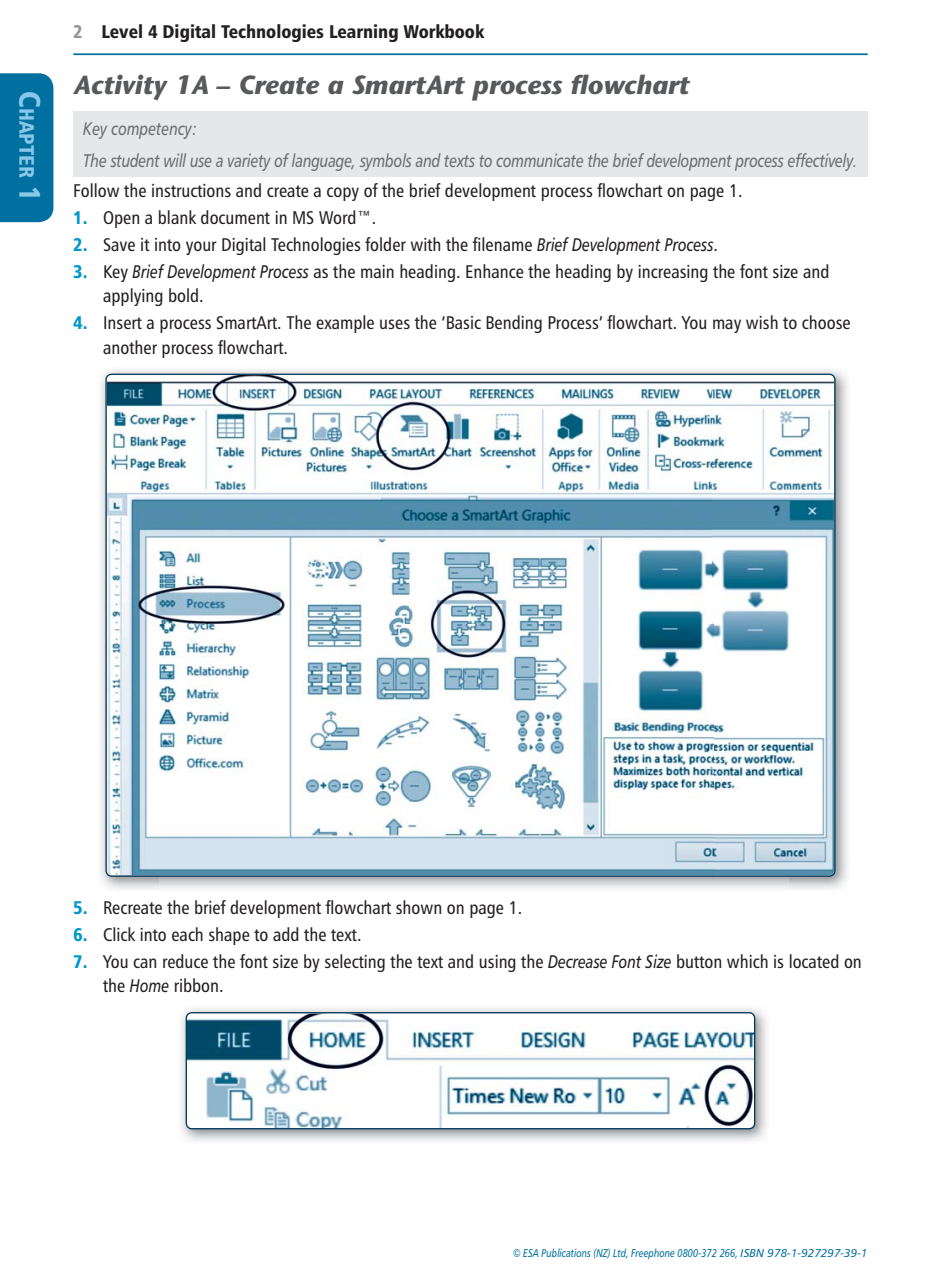
<style>
.page{position:relative;width:941px;height:1288px;background:#fff}
.page>*{position:absolute;margin:0;border:0;box-sizing:border-box;transform-origin:0 0}
.t1{font:italic 700 26.25px "Stone Sans";color:#58595b}
.t2{font:20.82px "Humanist 777 BT Black Condensed B";color:#8ac7e8}
.t3{font:18.38px/24.5px "Humanist 777 BT Roman Condensed B";color:#231f20}
.t4{font:italic condensed 18.38px/32px "Humanist 777 BT";letter-spacing:-.01em;color:#6d6e70}
.t5{font:18.38px "Humanist 777 BT Black Condensed B";color:#231f20}
.t6{font:italic condensed 11.38px "Humanist 777 BT";color:#0070a0}
.s1{font-size:29.75px}
.s2{color:#939598}
.s3{font-family:"Humanist 777 BT Black Condensed B";color:#0097cb}
.s4{font-family:"Humanist 777 BT";font-style:italic;font-stretch:condensed}
.s5{font-family:"Humanist 777 BT Italic B";font-style:normal;font-stretch:normal}
</style>
<div class="page">
<hr style="left:73px;top:53px;width:794px;height:2px;background:#0070a0">
<div style="left:0;top:73px;width:53px;height:149px;background:#0070a0"></div>
<div style="left:73px;top:111px;width:794px;height:66px;background:#e6e7e8"></div>
<img style="left:100px;top:369px;width:748px;height:55px">
<img style="left:100px;top:424px;width:60px;height:465px">
<img style="left:787px;top:424px;width:61px;height:465px">
<img style="left:160px;top:876px;width:627px;height:13px">
<img style="left:107px;top:375px;width:727px;height:500px">
<img style="left:181px;top:1008px;width:586px;height:133px">
<img style="left:187px;top:1013px;width:566px;height:115px;border-radius:5px">
<div style="left:185px;top:1012px;width:570px;height:117px;border:1px solid #003a58;border-radius:6px"></div>
<p class="t2" style="left:34px;top:91px;width:111px;rotate:90deg"><span class="s1">C</span>HAPTER <span class="s1">1</span></p>
<p class="t5" style="left:73px;top:23px;width:412px"><span class="s2">2</span> Level 4 Digital Technologies Learning Workbook</p>
<h1 class="t1" style="left:73px;top:75px;width:617px">Activity 1A – Create a SmartArt process flowchart</h1>
<p class="t4" style="left:83px;top:113px;width:775px">Key competency:<br>The student will use a variety of language, symbols and texts to communicate the brief development process effectively.</p>
<p class="t3" style="left:73px;top:179px;width:670px">Follow the instructions and create a copy of the brief development process flowchart on page 1.</p>
<p class="t3" style="left:73px;top:206px;width:304px"><span class="s3">1.</span> Open a blank document in MS Word™.</p>
<p class="t3" style="left:73px;top:233px;width:646px"><span class="s3">2.</span> Save it into your Digital Technologies folder with the filename <span class="s4">Brief Development Process</span>.</p>
<p class="t3" style="left:103px;top:260px;width:727px;text-indent:-30px"><span class="s3">3.</span> Key <span class="s4">Brief Development Process</span> as the main heading. Enhance the heading by increasing the font size and applying bold.</p>
<p class="t3" style="left:103px;top:311px;width:749px;text-indent:-30px"><span class="s3">4.</span> Insert a process SmartArt. The example uses the ‘Basic Bending Process’ flowchart. You may wish to choose another process flowchart.</p>
<p class="t3" style="left:73px;top:896px;width:450px"><span class="s3">5.</span> Recreate the brief development flowchart shown on page 1.</p>
<p class="t3" style="left:73px;top:923px;width:290px"><span class="s3">6.</span> Click into each shape to add the text.</p>
<p class="t3" style="left:103px;top:949px;width:760px;text-indent:-30px"><span class="s3">7.</span> You can reduce the font size by selecting the text and using the <span class="s4">Decrease Font Size</span> button which is located on the <span class="s4">Home</span> ribbon.</p>
<p class="t6" style="left:513px;top:1247px;width:356px">© ESA Publications (NZ) Ltd, Freephone 0800-372 266, <span class="s5">ISBN 978-1-927297-39-1</span></p>
</div>
